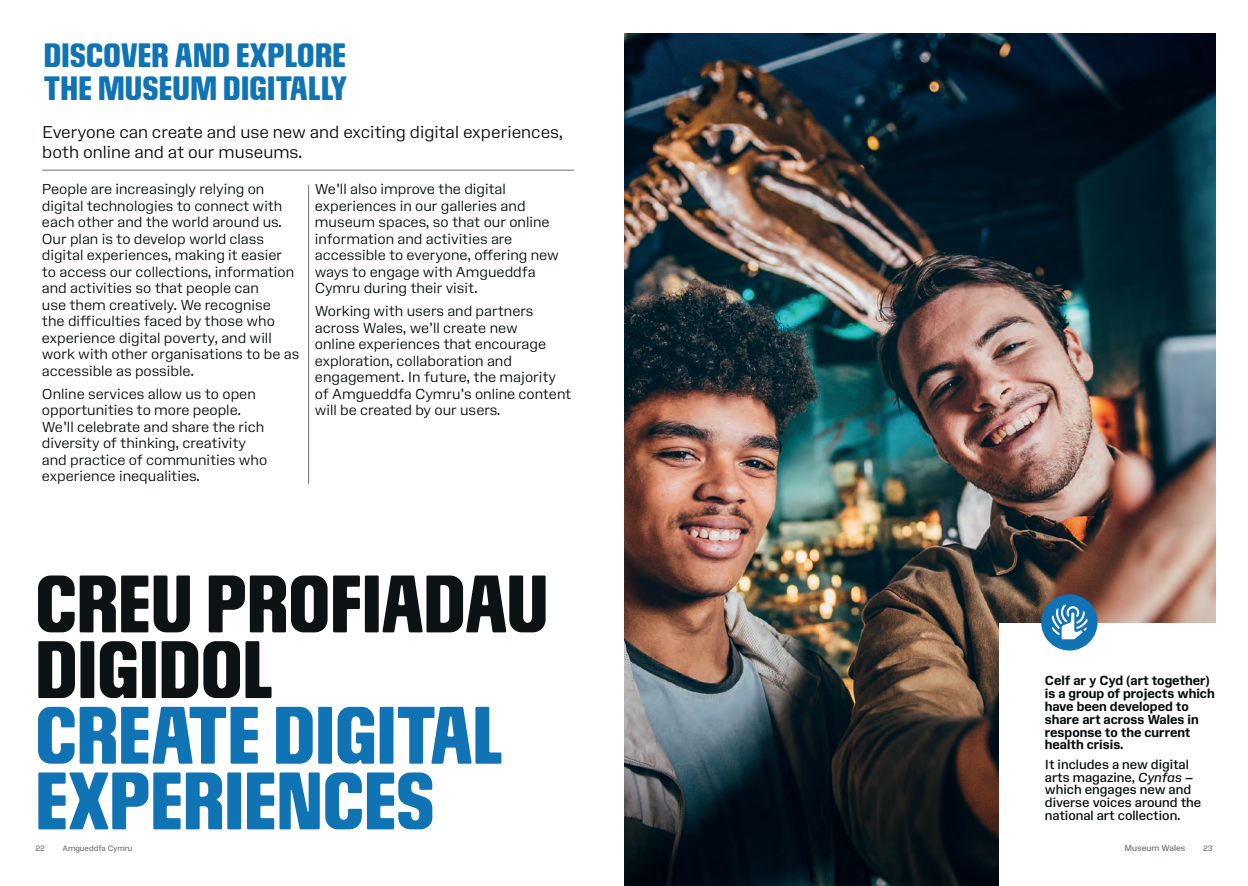
<style>
.page{position:relative;width:1248px;height:886px;background:#fff}
.page>*{position:absolute;margin:0;border:0;box-sizing:border-box;transform-origin:0 0}
.t1{font:81.25px/65.6px "Amgueddfa Headline Cymru";color:#1073b3}
.t2{font:81.25px/65.6px "Amgueddfa Headline Cymru";color:#0d1214}
.t3{font:33.75px/32.5px "Amgueddfa Headline Wales";letter-spacing:.01em;color:#1073b3}
.t4{font:300 16.25px/19.5px "Amgueddfa Body";color:#040c0e}
.t5{font:300 13.75px/16.5px "Amgueddfa Body";color:#040c0e}
.t6{font:700 12.5px/12.8px "Amgueddfa Body";color:#040c0e}
.t7{font:12.5px/12.8px "Amgueddfa Body";color:#040c0e}
.t8{font:8.12px "Amgueddfa Body";color:#6d7375}
.t9{font:7.5px "Amgueddfa Body";color:#6d7375}
.s1{font-style:italic}
</style>
<div class="page">
<img style="left:624px;top:34px;width:591px;height:852px">
<div style="left:999px;top:624px;width:248px;height:262px;background:#fff"></div>
<div style="left:1041px;top:594px;width:56px;height:56px;background:#1073b3;border-radius:50%"></div>
<svg style="left:1051px;top:605px;width:36px;height:34px"></svg>
<hr style="left:42px;top:170px;width:532px;height:1px;background:#6d7375">
<hr style="left:308px;top:185px;width:1px;height:299px;background:#6d7375">
<h2 class="t3" style="left:44px;top:40px;width:305px">DISCOVER AND EXPLORE<br>THE MUSEUM DIGITALLY</h2>
<p class="t4" style="left:42px;top:122px;width:522px">Everyone can create and use new and exciting digital experiences, both online and at our museums.</p>
<p class="t5" style="left:42px;top:181px;width:259px">People are increasingly relying on digital technologies to connect with each other and the world around us.<br>Our plan is to develop world class digital experiences, making it easier to access our collections, information and activities so that people can<br>use them creatively. We recognise<br>the difficulties faced by those who experience digital poverty, and will work with other organisations to be as accessible as possible.</p>
<p class="t5" style="left:42px;top:386px;width:227px">Online services allow us to open opportunities to more people.<br>We’ll celebrate and share the rich diversity of thinking, creativity and practice of communities who experience inequalities.</p>
<p class="t5" style="left:315px;top:181px;width:245px">We’ll also improve the digital experiences in our galleries and museum spaces, so that our online information and activities are accessible to everyone, offering new ways to engage with Amgueddfa<br>Cymru during their visit.</p>
<p class="t5" style="left:315px;top:303px;width:258px">Working with users and partners across Wales, we’ll create new<br>online experiences that encourage exploration, collaboration and engagement. In future, the majority of Amgueddfa Cymru’s online content will be created by our users.</p>
<h1 class="t2" style="left:35px;top:573px;width:514px">CREU PROFIADAU<br>DIGIDOL</h1>
<h1 class="t1" style="left:35px;top:704px;width:469px">CREATE DIGITAL<br>EXPERIENCES</h1>
<p class="t9" style="left:35px;top:843px;width:11px">22</p>
<p class="t9" style="left:62px;top:843px;width:72px">Amgueddfa Cymru</p>
<p class="t6" style="left:1044px;top:675px;width:171px">Celf ar y Cyd (art together) is a group of projects which have been developed to share art across Wales in response to the current health crisis.</p>
<p class="t7" style="left:1044px;top:758px;width:158px">It includes a new digital arts magazine, <span class="s1">Cynfas</span> – which engages new and diverse voices around the national art collection.</p>
<p class="t9" style="left:1202px;top:843px;width:11px">23</p>
<p class="t8" style="left:1124px;top:842px;width:63px">Museum Wales</p>
</div>
